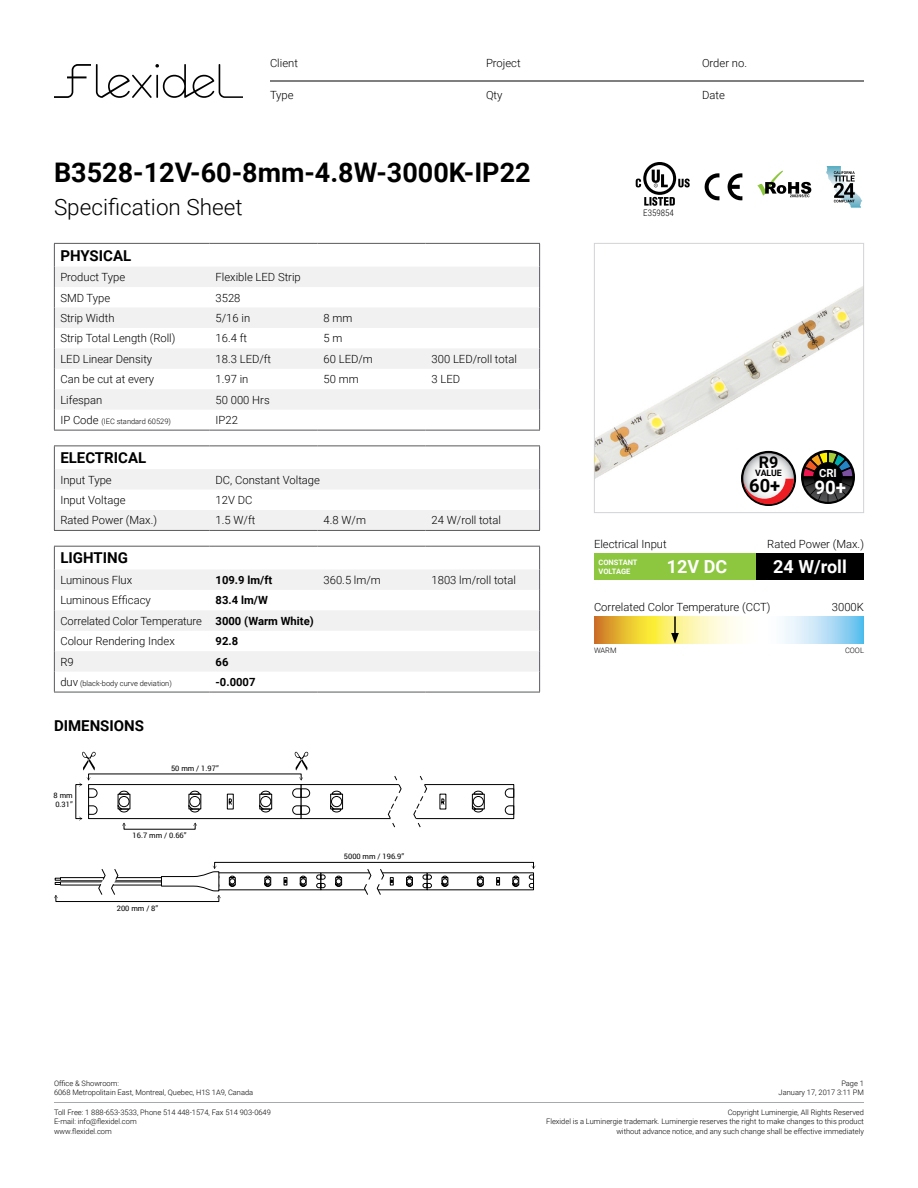
<style>
.page{position:relative;width:918px;height:1188px;background:#fff}
.page>*{position:absolute;margin:0;border:0;box-sizing:border-box;transform-origin:0 0}
.t1{font:700 27px "Roboto";color:#000}
.t2{font:300 22.5px "Roboto";color:#000}
.t3{font:700 18.75px "Roboto";color:#fff}
.t4{font:700 18.3px "Roboto";color:#000}
.t5{font:700 18px "Roboto";color:#fff}
.t6{font:700 16.2px "Roboto";color:#000}
.t7{font:700 15px "Roboto";color:#000}
.t8{font:300 11.25px/20.4px "Roboto";color:#000}
.t9{font:700 11.25px "Roboto";color:#000}
.t10{font:700 11.25px "Roboto";color:#fff}
.t11{font:300 9px "Roboto Condensed";color:#000}
.t12{font:700 8.85px "Roboto";letter-spacing:-.005em;color:#000}
.t13{font:300 7.5px/9.8px "Roboto";color:#000;text-align:right}
.t14{font:7.5px/9px "Roboto";color:#000}
.t15{font:700 7.5px/9px "Roboto";color:#fff}
.s1{font-size:11.25px}
.s2{font-weight:700}
</style>
<div class="page">
<svg style="left:55px;top:267px;width:484px;height:142px;fill:#f1f1f2"></svg>
<hr style="left:54px;top:243px;width:156px;height:1px;background:#58595b">
<hr style="left:210px;top:243px;width:108px;height:1px;background:#58595b">
<hr style="left:318px;top:243px;width:108px;height:1px;background:#58595b">
<hr style="left:426px;top:243px;width:114px;height:1px;background:#58595b">
<svg style="left:54px;top:244px;width:1px;height:186px"></svg>
<svg style="left:539px;top:244px;width:1px;height:186px"></svg>
<hr style="left:54px;top:430px;width:156px;height:1px;background:#58595b">
<hr style="left:210px;top:430px;width:108px;height:1px;background:#58595b">
<hr style="left:318px;top:430px;width:108px;height:1px;background:#58595b">
<hr style="left:426px;top:430px;width:114px;height:1px;background:#58595b">
<svg style="left:54px;top:446px;width:486px;height:84px"></svg>
<hr style="left:54px;top:530px;width:156px;height:1px;background:#58595b">
<hr style="left:210px;top:530px;width:108px;height:1px;background:#58595b">
<hr style="left:318px;top:530px;width:108px;height:1px;background:#58595b">
<hr style="left:426px;top:530px;width:114px;height:1px;background:#58595b">
<svg style="left:55px;top:570px;width:484px;height:101px;fill:#f1f1f2"></svg>
<hr style="left:54px;top:546px;width:156px;height:1px;background:#58595b">
<hr style="left:210px;top:546px;width:108px;height:1px;background:#58595b">
<hr style="left:318px;top:546px;width:108px;height:1px;background:#58595b">
<hr style="left:426px;top:546px;width:114px;height:1px;background:#58595b">
<svg style="left:54px;top:547px;width:1px;height:145px"></svg>
<svg style="left:539px;top:547px;width:1px;height:145px"></svg>
<hr style="left:54px;top:692px;width:156px;height:1px;background:#58595b">
<hr style="left:210px;top:692px;width:108px;height:1px;background:#58595b">
<hr style="left:318px;top:692px;width:108px;height:1px;background:#58595b">
<hr style="left:426px;top:692px;width:114px;height:1px;background:#58595b">
<svg style="left:79px;top:752px;width:435px;height:76px"></svg>
<div style="left:214px;top:862px;width:320px;height:7px;border:1px solid #000"></div>
<div style="left:56px;top:895px;width:163px;height:7px;border:1px solid #000"></div>
<div style="left:60px;top:877px;width:155px;height:4px;border:1px solid #000"></div>
<svg style="left:55px;top:878px;width:6px;height:7px"></svg>
<svg style="left:161px;top:866px;width:374px;height:32px"></svg>
<svg style="left:98px;top:869px;width:20px;height:26px"></svg>
<div style="left:638px;top:554px;width:118px;height:26px;background:#8dc63f"></div>
<div style="left:594px;top:554px;width:68px;height:26px;background:#8dc63f"></div>
<div style="left:756px;top:554px;width:108px;height:26px;background:#000"></div>
<img style="left:596px;top:287px;width:266px;height:219px">
<div style="left:594px;top:243px;width:270px;height:270px;border:1px solid #d1d3d4"></div>
<svg style="left:801px;top:450px;width:54px;height:54px"></svg>
<svg style="left:803px;top:452px;width:50px;height:50px;background:#4b463e"></svg>
<svg style="left:757px;top:170px;width:54px;height:27px"></svg>
<svg style="left:704px;top:173px;width:15px;height:28px"></svg>
<svg style="left:727px;top:173px;width:15px;height:27px"></svg>
<svg style="left:636px;top:162px;width:54px;height:44px"></svg>
<svg style="left:826px;top:166px;width:36px;height:42px"></svg>
<svg style="left:594px;top:616px;width:270px;height:28px"></svg>
<svg style="left:671px;top:616px;width:8px;height:28px"></svg>
<svg style="left:742px;top:452px;width:53px;height:53px"></svg>
<svg style="left:54px;top:64px;width:189px;height:34px"></svg>
<hr style="left:54px;top:1102px;width:810px;height:1px;background:#a7a9ac">
<hr style="left:270px;top:81px;width:594px;height:1px;background:#000">
<p class="t8" style="left:270px;top:53px;width:29px">Client</p>
<p class="t8" style="left:486px;top:53px;width:36px">Project</p>
<p class="t8" style="left:702px;top:53px;width:47px">Order no.</p>
<p class="t8" style="left:270px;top:84px;width:25px">Type</p>
<p class="t8" style="left:486px;top:84px;width:18px">Qty</p>
<p class="t8" style="left:702px;top:84px;width:24px">Date</p>
<h1 class="t1" style="left:54px;top:154px;width:478px">B3528-12V-60-8mm-4.8W-3000K-IP22</h1>
<h2 class="t2" style="left:54px;top:191px;width:190px">Specification Sheet</h2>
<h3 class="t7" style="left:60px;top:245px;width:72px">PHYSICAL</h3>
<p class="t8" style="left:60px;top:266px;width:66px">Product Type</p>
<p class="t8" style="left:216px;top:266px;width:87px">Flexible LED Strip</p>
<p class="t8" style="left:60px;top:287px;width:51px">SMD Type</p>
<p class="t8" style="left:216px;top:287px;width:26px">3528</p>
<p class="t8" style="left:60px;top:307px;width:56px">Strip Width</p>
<p class="t8" style="left:216px;top:307px;width:36px">5/16 in</p>
<p class="t8" style="left:324px;top:307px;width:30px">8 mm</p>
<p class="t8" style="left:60px;top:328px;width:117px">Strip Total Length (Roll)</p>
<p class="t8" style="left:216px;top:328px;width:33px">16.4 ft</p>
<p class="t8" style="left:324px;top:328px;width:20px">5 m</p>
<p class="t8" style="left:60px;top:348px;width:93px">LED Linear Density</p>
<p class="t8" style="left:216px;top:348px;width:57px">18.3 LED/ft</p>
<p class="t8" style="left:324px;top:348px;width:51px">60 LED/m</p>
<p class="t8" style="left:432px;top:348px;width:87px">300 LED/roll total</p>
<p class="t8" style="left:60px;top:369px;width:95px">Can be cut at every</p>
<p class="t8" style="left:216px;top:369px;width:34px">1.97 in</p>
<p class="t8" style="left:324px;top:369px;width:37px">50 mm</p>
<p class="t8" style="left:432px;top:369px;width:30px">3 LED</p>
<p class="t8" style="left:60px;top:389px;width:43px">Lifespan</p>
<p class="t8" style="left:216px;top:389px;width:56px">50 000 Hrs</p>
<p class="t13" style="left:60px;top:416px;width:112px"><span class="s1">IP Code</span> (IEC standard 60529)</p>
<p class="t8" style="left:216px;top:410px;width:24px">IP22</p>
<h3 class="t7" style="left:60px;top:447px;width:87px">ELECTRICAL</h3>
<p class="t8" style="left:60px;top:469px;width:53px">Input Type</p>
<p class="t8" style="left:216px;top:469px;width:106px">DC, Constant Voltage</p>
<p class="t8" style="left:60px;top:489px;width:67px">Input Voltage</p>
<p class="t8" style="left:216px;top:489px;width:38px">12V DC</p>
<p class="t8" style="left:60px;top:510px;width:98px">Rated Power (Max.)</p>
<p class="t8" style="left:216px;top:510px;width:41px">1.5 W/ft</p>
<p class="t8" style="left:324px;top:510px;width:44px">4.8 W/m</p>
<p class="t8" style="left:432px;top:510px;width:71px">24 W/roll total</p>
<h3 class="t7" style="left:60px;top:548px;width:69px">LIGHTING</h3>
<p class="t8" style="left:60px;top:569px;width:73px">Luminous Flux</p>
<p class="t9" style="left:216px;top:572px;width:58px">109.9 lm/ft</p>
<p class="t8" style="left:324px;top:569px;width:59px">360.5 lm/m</p>
<p class="t8" style="left:432px;top:569px;width:86px">1803 lm/roll total</p>
<p class="t8" style="left:60px;top:590px;width:92px">Luminous Efficacy</p>
<p class="t8" style="left:60px;top:590px;width:255px;text-indent:155px"><span class="s2">83.4 lm/W<br></span>Correlated Color Temperature <span class="s2">3000 (Warm White)<br></span>Colour Rendering Index</p>
<p class="t9" style="left:216px;top:633px;width:24px">92.8</p>
<p class="t8" style="left:60px;top:651px;width:15px">R9</p>
<p class="t9" style="left:216px;top:654px;width:14px">66</p>
<p class="t13" style="left:60px;top:678px;width:113px"><span class="s1">duv</span> (black-body curve deviation)</p>
<p class="t9" style="left:216px;top:674px;width:41px">-0.0007</p>
<h3 class="t7" style="left:54px;top:716px;width:92px">DIMENSIONS</h3>
<p class="t14" style="left:54px;top:790px;width:21px">8 mm<br>0.31”</p>
<p class="t14" style="left:171px;top:763px;width:49px">50 mm / 1.97”</p>
<p class="t14" style="left:133px;top:831px;width:55px">16.7 mm / 0.66”</p>
<p class="t14" style="left:117px;top:903px;width:43px">200 mm / 8”</p>
<p class="t14" style="left:344px;top:852px;width:62px">5000 mm / 196.9”</p>
<p class="t11" style="left:643px;top:206px;width:32px">E359854</p>
<h3 class="t6" style="left:759px;top:450px;width:21px">R9</h3>
<h3 class="t4" style="left:749px;top:473px;width:33px">60+</h3>
<p class="t12" style="left:755px;top:467px;width:28px">VALUE</p>
<p class="t10" style="left:819px;top:465px;width:19px">CRI</p>
<h3 class="t3" style="left:814px;top:474px;width:33px">90+</h3>
<p class="t8" style="left:594px;top:534px;width:74px">Electrical Input</p>
<p class="t8" style="left:767px;top:534px;width:98px">Rated Power (Max.)</p>
<p class="t15" style="left:598px;top:558px;width:41px">CONSTANT<br>VOLTAGE</p>
<h3 class="t5" style="left:773px;top:554px;width:75px">24 W/roll</h3>
<h3 class="t5" style="left:667px;top:554px;width:62px">12V DC</h3>
<p class="t8" style="left:594px;top:597px;width:178px">Correlated Color Temperature (CCT)</p>
<p class="t8" style="left:832px;top:597px;width:34px">3000K</p>
<p class="t13" style="left:594px;top:645px;width:24px">WARM</p>
<p class="t13" style="left:845px;top:645px;width:20px">COOL</p>
<p class="t13" style="left:54px;top:1078px;width:201px;text-align:left">Office &amp; Showroom:<br>6068 Metropolitain East, Montreal, Quebec, H1S 1A9, Canada</p>
<p class="t13" style="left:54px;top:1107px;width:218px;text-align:left">Toll Free: 1 888-653-3533, Phone 514 448-1574, Fax 514 903-0649<br>E-mail: info@flexidel.com<br>www.flexidel.com</p>
<p class="t13" style="left:779px;top:1078px;width:87px">Page 1<br>January 17, 2017 3:11 PM</p>
<p class="t13" style="left:546px;top:1107px;width:319px">Copyright Luminergie, All Rights Reserved<br>Flexidel is a Luminergie trademark. Luminergie reserves the right to make changes to this product without advance notice, and any such change shall be effective immediately</p>
</div>
